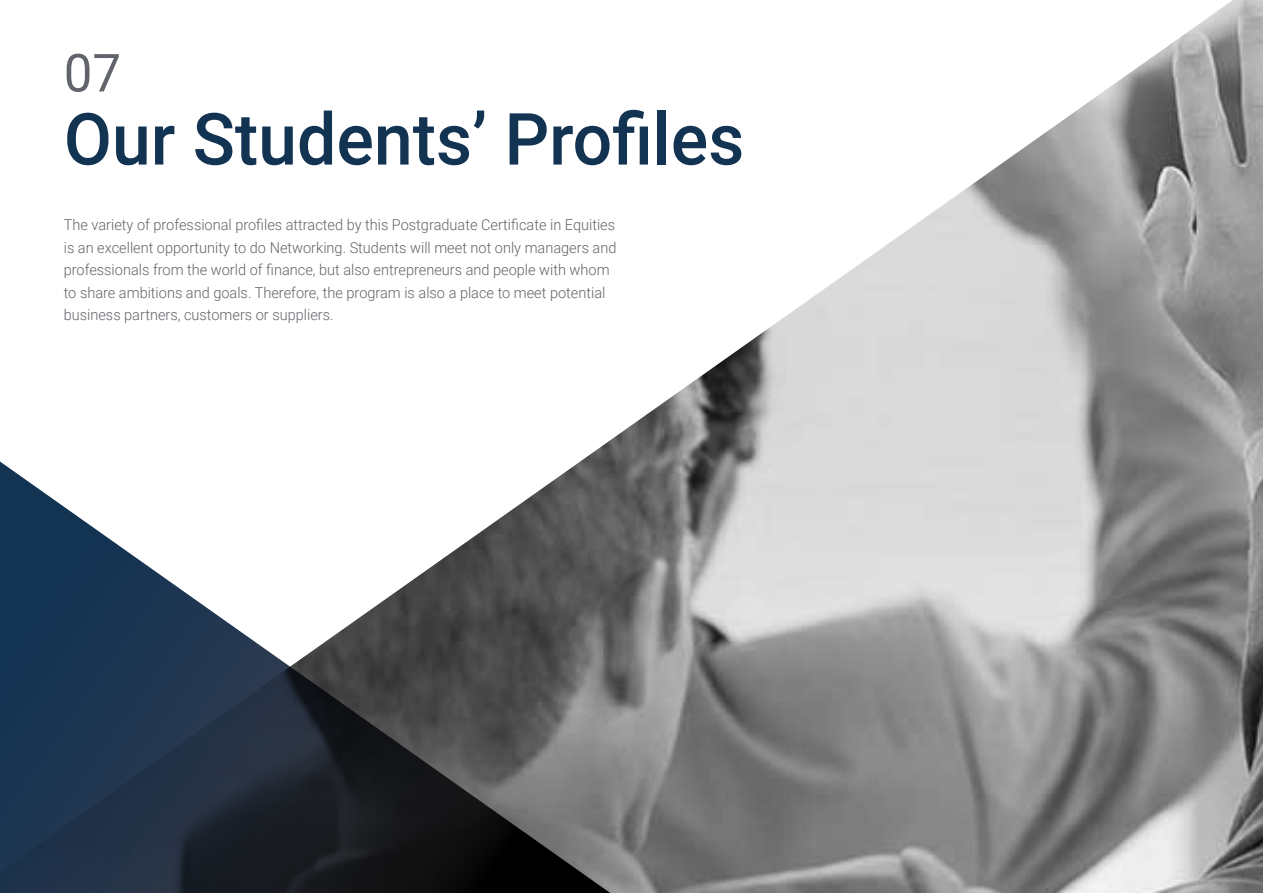
<style>
.page{position:relative;width:1263px;height:893px;background:#fff}
.page>*{position:absolute;margin:0;border:0;box-sizing:border-box;transform-origin:0 0}
.t1{font:500 72px "Roboto";color:#123352}
.t2{font:52.5px "Roboto";color:#61646a}
.t3{font:300 15px/22.5px "Roboto";color:#61646a}
</style>
<div class="page">
<img style="left:602px;top:0;width:661px;height:893px">
<svg style="left:0;top:446px;width:640px;height:447px"></svg>
<h2 class="t2" style="left:64px;top:36px;width:59px">07</h2>
<h1 class="t1" style="left:64px;top:89px;width:682px">Our Students’ Profiles</h1>
<p class="t3" style="left:64px;top:213px;width:554px">The variety of professional profiles attracted by this Postgraduate Certificate in Equities is an excellent opportunity to do Networking. Students will meet not only managers and professionals from the world of finance, but also entrepreneurs and people with whom to share ambitions and goals. Therefore, the program is also a place to meet potential business partners, customers or suppliers.</p>
</div>
